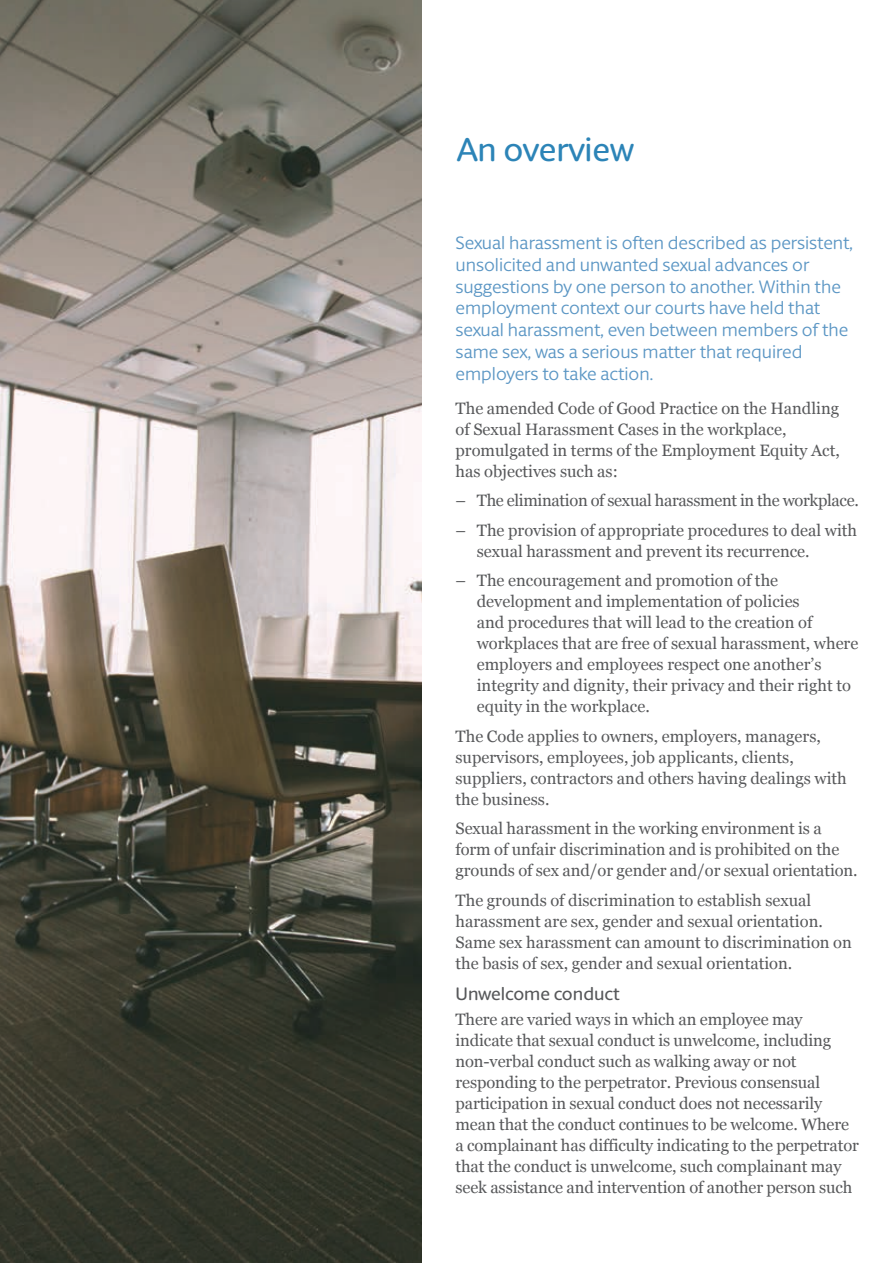
<style>
.page{position:relative;width:893px;height:1263px;background:#fff}
.page>*{position:absolute;margin:0;border:0;box-sizing:border-box;transform-origin:0 0}
.t1{font:500 33px "Berlingske Sans Round";letter-spacing:-.01em;color:#2c84b7}
.t2{font:18px/21.8px "Berlingske Sans Round";color:#5b96c4}
.t3{font:500 18px "Berlingske Sans Round";color:#57585a}
.t4{font:16.5px/21px "Georgia";color:#57585a}
.t5{font:16.5px "Georgia";letter-spacing:-.02em;color:#57585a}
</style>
<div class="page">
<img style="left:0;top:0;width:421px;height:1263px">
<h1 class="t1" style="left:457px;top:127px;width:179px">An overview</h1>
<p class="t2" style="left:455px;top:231px;width:399px">Sexual harassment is often described as persistent, unsolicited and unwanted sexual advances or suggestions by one person to another. Within the employment context our courts have held that sexual harassment, even between members of the same sex, was a serious matter that required employers to take action.</p>
<p class="t4" style="left:455px;top:397px;width:386px">The amended Code of Good Practice on the Handling of Sexual Harassment Cases in the workplace, promulgated in terms of the Employment Equity Act, has objectives such as:</p>
<p class="t5" style="left:455px;top:488px;width:405px">– The elimination of sexual harassment in the workplace.</p>
<p class="t4" style="left:477px;top:519px;width:382px;text-indent:-21px">– The provision of appropriate procedures to deal with sexual harassment and prevent its recurrence.</p>
<p class="t4" style="left:477px;top:569px;width:383px;text-indent:-21px">– The encouragement and promotion of the development and implementation of policies<br>and procedures that will lead to the creation of workplaces that are free of sexual harassment, where employers and employees respect one another’s integrity and dignity, their privacy and their right to equity in the workplace.</p>
<p class="t4" style="left:455px;top:725px;width:393px">The Code applies to owners, employers, managers, supervisors, employees, job applicants, clients, suppliers, contractors and others having dealings with the business.</p>
<p class="t4" style="left:455px;top:817px;width:404px">Sexual harassment in the working environment is a form of unfair discrimination and is prohibited on the grounds of sex and/or gender and/or sexual orientation.</p>
<p class="t4" style="left:455px;top:889px;width:398px">The grounds of discrimination to establish sexual harassment are sex, gender and sexual orientation.<br>Same sex harassment can amount to discrimination on the basis of sex, gender and sexual orientation.</p>
<p class="t3" style="left:455px;top:981px;width:166px">Unwelcome conduct</p>
<p class="t4" style="left:455px;top:1008px;width:405px">There are varied ways in which an employee may indicate that sexual conduct is unwelcome, including non-verbal conduct such as walking away or not responding to the perpetrator. Previous consensual participation in sexual conduct does not necessarily mean that the conduct continues to be welcome. Where a complainant has difficulty indicating to the perpetrator that the conduct is unwelcome, such complainant may seek assistance and intervention of another person such</p>
</div>
